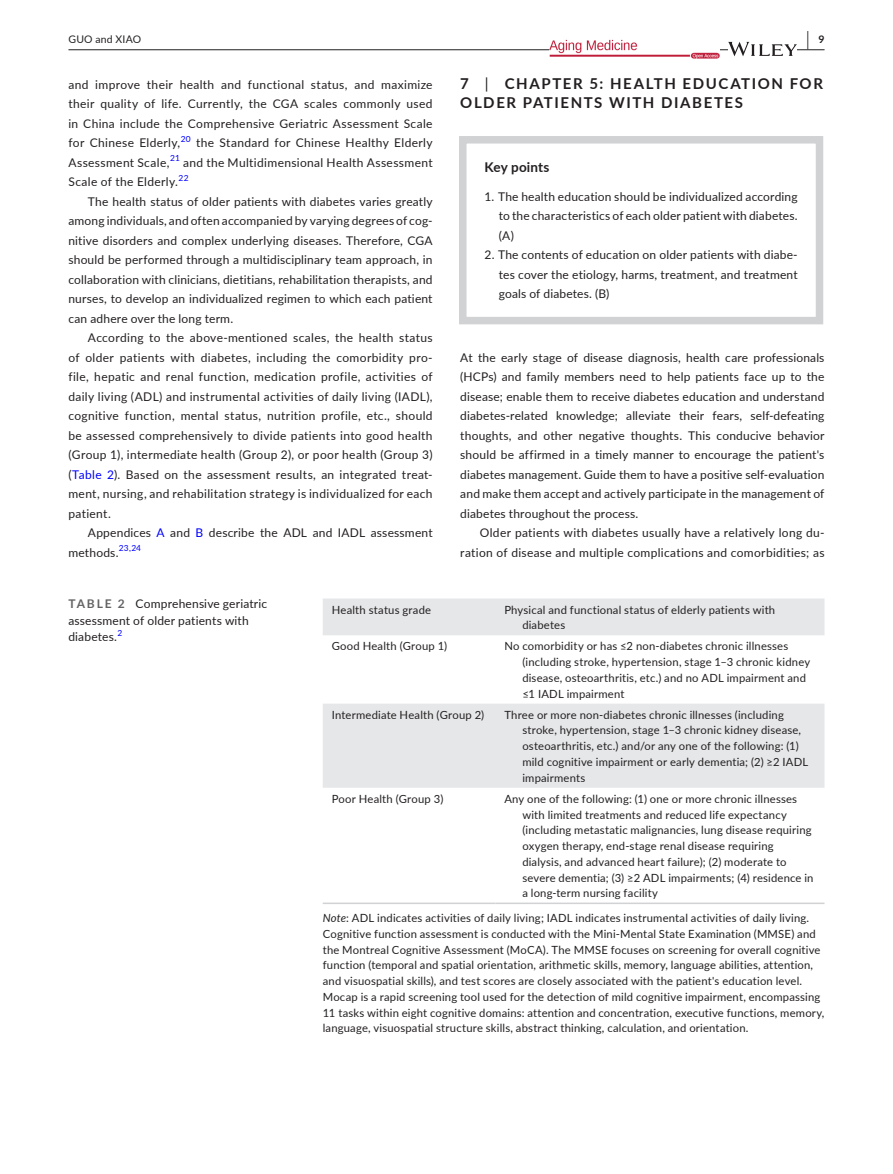
<style>
.page{position:relative;width:893px;height:1174px;background:#fff}
.page>*{position:absolute;margin:0;border:0;box-sizing:border-box;transform-origin:0 0}
.t1{font:700 19.5px "Lato";color:#231f20;scale:.43 1}
.t2{font:700 15px/19.5px "Lato";letter-spacing:.105em;color:#231f20}
.t3{font:700 13.5px "Lato";letter-spacing:.01em;color:#231f20}
.t4{font:12px/19.5px "Lato";letter-spacing:.02em;color:#231f20;text-align:justify}
.t5{font:11.25px/15.8px "Lato";letter-spacing:.015em;color:#231f20}
.t6{font:10.5px "Lato";letter-spacing:.02em;color:#231f20}
.t7{font:8.4px "Lato";color:#00f}
.s1{color:#00f}
.s2{font-weight:400}
.s3{font-weight:700;color:#636366}
.s4{font-style:italic}
</style>
<div class="page">
<hr style="left:68px;top:49px;width:756px;height:1px;background:#231f20">
<img style="left:550px;top:39px;width:170px;height:20px">
<svg style="left:728px;top:42px;width:69px;height:14px"></svg>
<div style="left:459px;top:136px;width:364px;height:188px;border:8px solid #d1d2d4"></div>
<svg style="left:323px;top:598px;width:501px;height:189px;fill:#e6e7e9"></svg>
<hr style="left:323px;top:902px;width:172px;height:2px;background:#d1d2d4">
<hr style="left:495px;top:902px;width:329px;height:2px;background:#d1d2d4">
<p class="t6" style="left:68px;top:31px;width:74px">GUO and XIAO</p>
<h1 class="t1" style="left:807px;top:25px;width:43px">| <sup>9</sup></h1>
<p class="t4" style="left:68px;top:74px;width:366px">and improve their health and functional status, and maximize their quality of life. Currently, the CGA scales commonly used in China include the Comprehensive Geriatric Assessment Scale for Chinese Elderly,<sup>20</sup> the Standard for Chinese Healthy Elderly Assessment Scale,<sup>21</sup> and the Multidimensional Health Assessment Scale of the Elderly.<sup>22</sup></p>
<p class="t4" style="left:68px;top:191px;width:366px;text-indent:20px">The health status of older patients with diabetes varies greatly among individuals, and often accompanied by varying degrees of cog&shy;nitive disorders and complex underlying diseases. Therefore, CGA should be performed through a multidisciplinary team approach, in collaboration with clinicians, dietitians, rehabilitation therapists, and nurses, to develop an individualized regimen to which each patient can adhere over the long term.</p>
<p class="t4" style="left:68px;top:327px;width:366px;text-indent:20px">According to the above-mentioned scales, the health status of older patients with diabetes, including the comorbidity pro&shy;file, hepatic and renal function, medication profile, activities of daily living (ADL) and instrumental activities of daily living (IADL), cognitive function, mental status, nutrition profile, etc., should be assessed comprehensively to divide patients into good health (Group 1), intermediate health (Group 2), or poor health (Group 3) (<span class="s1">Table 2</span>). Based on the assessment results, an integrated treat&shy;ment, nursing, and rehabilitation strategy is individualized for each patient.</p>
<p class="t4" style="left:68px;top:522px;width:366px;text-indent:20px">Appendices <span class="s1">A</span> and <span class="s1">B</span> describe the ADL and IADL assessment methods.<sup>23,24</sup></p>
<p class="t2" style="left:460px;top:73px;width:364px">7 <span class="s2">|</span> CHAPTER 5: HEALTH EDUCATION FOR<br>OLDER PATIENTS WITH DIABETES</p>
<p class="t3" style="left:484px;top:158px;width:66px">Key points</p>
<p class="t4" style="left:499px;top:186px;width:300px;text-indent:-14px">1. The health education should be individualized according to the characteristics of each older patient with diabetes. (A)</p>
<p class="t4" style="left:499px;top:245px;width:300px;text-indent:-14px">2. The contents of education on older patients with diabe&shy;tes cover the etiology, harms, treatment, and treatment goals of diabetes. (B)</p>
<p class="t4" style="left:460px;top:347px;width:366px">At the early stage of disease diagnosis, health care professionals (HCPs) and family members need to help patients face up to the disease; enable them to receive diabetes education and understand diabetes-related knowledge; alleviate their fears, self-defeating thoughts, and other negative thoughts. This conducive behavior should be affirmed in a timely manner to encourage the patient's diabetes management. Guide them to have a positive self-evaluation and make them accept and actively participate in the management of diabetes throughout the process.</p>
<p class="t4" style="left:460px;top:522px;width:366px;text-align:right">Older patients with diabetes usually have a relatively long du&shy;ration of disease and multiple complications and comorbidities; as</p>
<p class="t4" style="left:68px;top:595px;width:200px;line-height:16.5px;text-align:left"><span class="s3">TABLE 2</span> Comprehensive geriatric assessment of older patients with diabetes.</p>
<p class="t7" style="left:117px;top:626px;width:6px">2</p>
<p class="t5" style="left:332px;top:601px;width:101px">Health status grade</p>
<p class="t5" style="left:522px;top:601px;width:254px;text-indent:-18px">Physical and functional status of elderly patients with diabetes</p>
<p class="t5" style="left:332px;top:638px;width:117px">Good Health (Group 1)</p>
<p class="t5" style="left:522px;top:638px;width:289px;text-indent:-18px">No comorbidity or has ≤2 non-diabetes chronic illnesses (including stroke, hypertension, stage 1–3 chronic kidney disease, osteoarthritis, etc.) and no ADL impairment and ≤1 IADL impairment</p>
<p class="t5" style="left:332px;top:706px;width:154px">Intermediate Health (Group 2)</p>
<p class="t5" style="left:522px;top:706px;width:287px;text-indent:-18px">Three or more non-diabetes chronic illnesses (including stroke, hypertension, stage 1–3 chronic kidney disease, osteoarthritis, etc.) and/or any one of the following: (1) mild cognitive impairment or early dementia; (2) ≥2 IADL impairments</p>
<p class="t5" style="left:332px;top:790px;width:113px">Poor Health (Group 3)</p>
<p class="t5" style="left:522px;top:790px;width:293px;text-indent:-18px">Any one of the following: (1) one or more chronic illnesses with limited treatments and reduced life expectancy (including metastatic malignancies, lung disease requiring oxygen therapy, end-stage renal disease requiring dialysis, and advanced heart failure); (2) moderate to severe dementia; (3) ≥2 ADL impairments; (4) residence in a long-term nursing facility</p>
<p class="t5" style="left:323px;top:909px;width:503px"><span class="s4">Note</span>: ADL indicates activities of daily living; IADL indicates instrumental activities of daily living.<br>Cognitive function assessment is conducted with the Mini-Mental State Examination (MMSE) and the Montreal Cognitive Assessment (MoCA). The MMSE focuses on screening for overall cognitive function (temporal and spatial orientation, arithmetic skills, memory, language abilities, attention, and visuospatial skills), and test scores are closely associated with the patient's education level.<br>Mocap is a rapid screening tool used for the detection of mild cognitive impairment, encompassing 11 tasks within eight cognitive domains: attention and concentration, executive functions, memory, language, visuospatial structure skills, abstract thinking, calculation, and orientation.</p>
</div>
